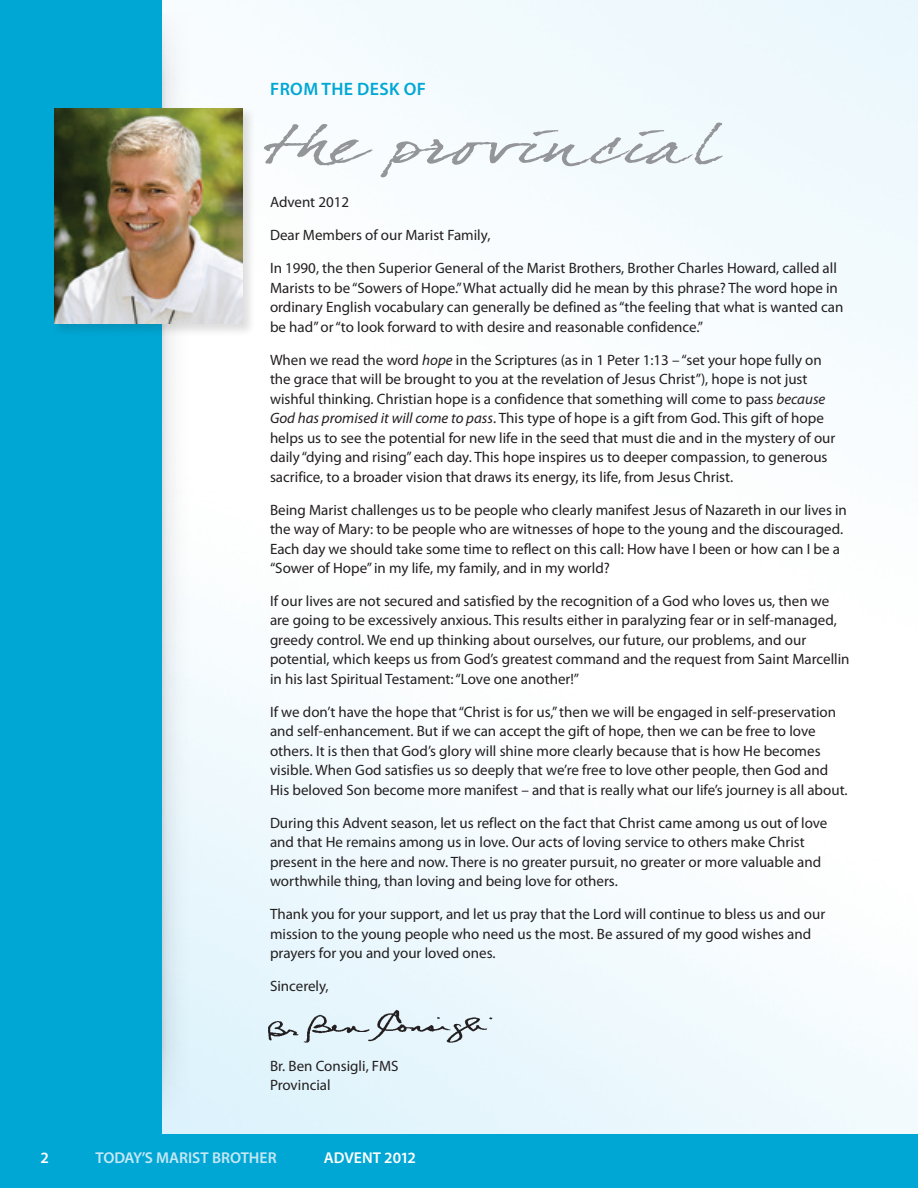
<style>
.page{position:relative;width:918px;height:1188px;background:#fff}
.page>*{position:absolute;margin:0;border:0;box-sizing:border-box;transform-origin:0 0}
.t1{font:54px "Dear Joefour";color:#939598;scale:1.5 1}
.t2{font:600 18px "Myriad Pro";letter-spacing:.02em;color:#00a7d5}
.t3{font:600 15.75px "Myriad Pro";letter-spacing:-.005em;color:#c6e8f5}
.t4{font:600 15.75px "Myriad Pro";letter-spacing:-.005em;color:#fff}
.t5{font:15px/19.5px "Myriad Pro";color:#231f20}
.s1{font-style:italic}
</style>
<div class="page">
<div style="left:0;top:0;width:162px;height:1188px;background:#00a7d5"></div>
<svg style="left:162px;top:0;width:81px;height:1134px"></svg>
<img style="left:162px;top:14px;width:81px;height:1106px">
<div style="left:162px;top:1134px;width:756px;height:54px;background:#00a7d5"></div>
<img style="left:243px;top:1003px;width:270px;height:54px">
<div style="left:51px;top:105px;width:204px;height:231px;background:#231f20;opacity:.15"></div>
<img style="left:54px;top:108px;width:189px;height:216px">
<p class="t2" style="left:270px;top:78px;width:157px">FROM THE DESK OF</p>
<h1 class="t1" style="left:263px;top:113px;width:305px">the provincial</h1>
<p class="t5" style="left:270px;top:193px;width:81px">Advent 2012</p>
<p class="t5" style="left:270px;top:226px;width:222px">Dear Members of our Marist Family,</p>
<p class="t5" style="left:270px;top:259px;width:575px">In 1990, the then Superior General of the Marist Brothers, Brother Charles Howard, called all Marists to be “Sowers of Hope.” What actually did he mean by this phrase? The word hope in ordinary English vocabulary can generally be defined as “the feeling that what is wanted can be had” or “to look forward to with desire and reasonable confidence.”</p>
<p class="t5" style="left:270px;top:350px;width:567px">When we read the word <span class="s1">hope</span> in the Scriptures (as in 1 Peter 1:13 – “set your hope fully on the grace that will be brought to you at the revelation of Jesus Christ”), hope is not just wishful thinking. Christian hope is a confidence that something will come to pass <span class="s1">because God has promised it will come to pass</span>. This type of hope is a gift from God. This gift of hope helps us to see the potential for new life in the seed that must die and in the mystery of our daily “dying and rising” each day. This hope inspires us to deeper compassion, to generous sacrifice, to a broader vision that draws its energy, its life, from Jesus Christ.</p>
<p class="t5" style="left:270px;top:500px;width:578px">Being Marist challenges us to be people who clearly manifest Jesus of Nazareth in our lives in the way of Mary: to be people who are witnesses of hope to the young and the discouraged.<br>Each day we should take some time to reflect on this call: How have I been or how can I be a “Sower of Hope” in my life, my family, and in my world?</p>
<p class="t5" style="left:270px;top:592px;width:581px">If our lives are not secured and satisfied by the recognition of a God who loves us, then we are going to be excessively anxious. This results either in paralyzing fear or in self-managed, greedy control. We end up thinking about ourselves, our future, our problems, and our potential, which keeps us from God’s greatest command and the request from Saint Marcellin in his last Spiritual Testament: “Love one another!”</p>
<p class="t5" style="left:270px;top:703px;width:579px">If we don’t have the hope that “Christ is for us,” then we will be engaged in self-preservation and self-enhancement. But if we can accept the gift of hope, then we can be free to love others. It is then that God’s glory will shine more clearly because that is how He becomes visible. When God satisfies us so deeply that we’re free to love other people, then God and His beloved Son become more manifest – and that is really what our life’s journey is all about.</p>
<p class="t5" style="left:270px;top:814px;width:559px">During this Advent season, let us reflect on the fact that Christ came among us out of love and that He remains among us in love. Our acts of loving service to others make Christ present in the here and now. There is no greater pursuit, no greater or more valuable and worthwhile thing, than loving and being love for others.</p>
<p class="t5" style="left:270px;top:905px;width:557px">Thank you for your support, and let us pray that the Lord will continue to bless us and our mission to the young people who need us the most. Be assured of my good wishes and prayers for you and your loved ones.</p>
<p class="t5" style="left:270px;top:977px;width:60px">Sincerely,</p>
<p class="t5" style="left:270px;top:1057px;width:130px">Br. Ben Consigli, FMS<br>Provincial</p>
<p class="t4" style="left:40px;top:1149px;width:10px">2</p>
<p class="t3" style="left:96px;top:1149px;width:164px">TODAY’S MARIST BROTHER</p>
<p class="t4" style="left:324px;top:1149px;width:94px">ADVENT 2012</p>
</div>
